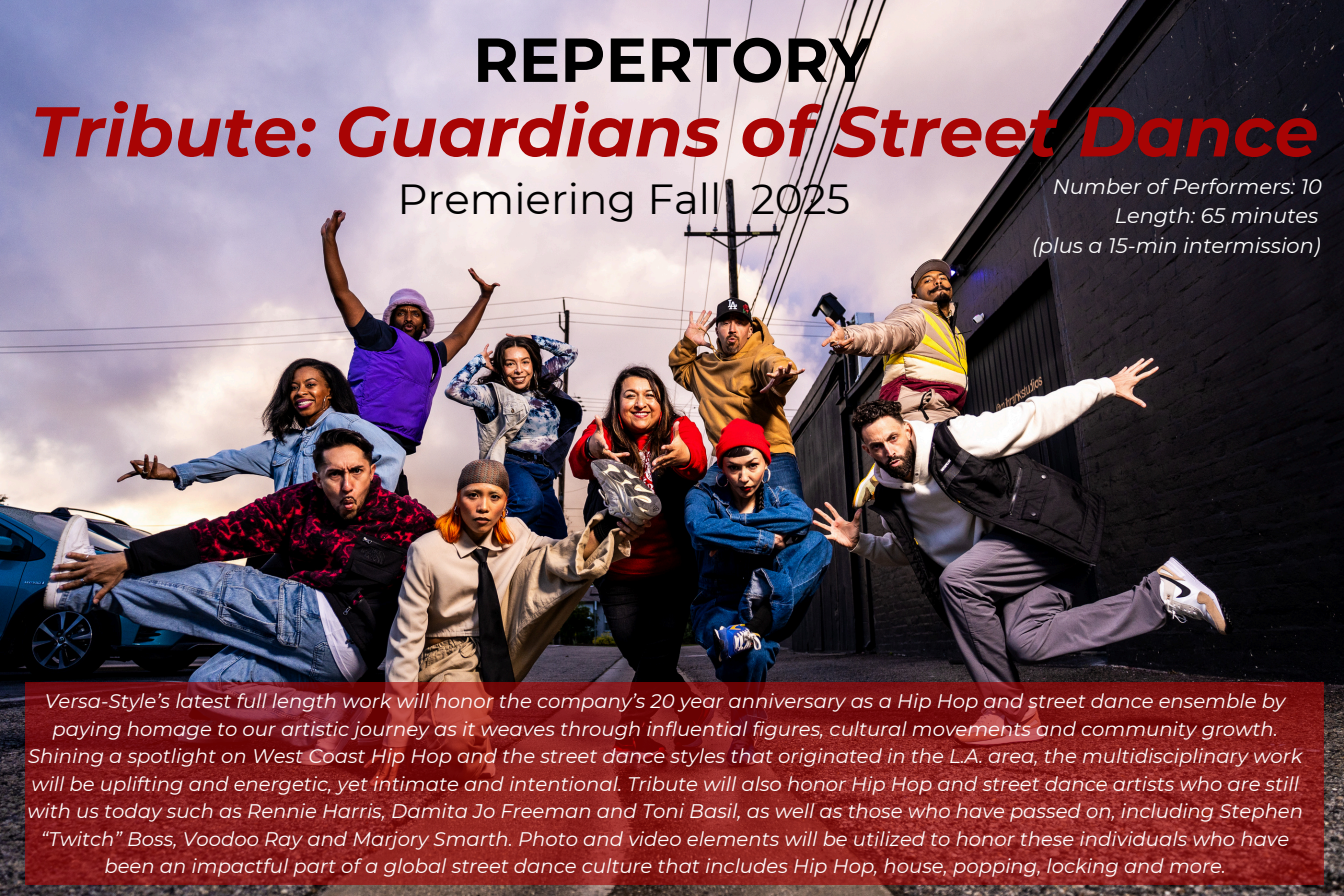
<style>
.page{position:relative;width:1344px;height:896px;background:#fff}
.page>*{position:absolute;margin:0;border:0;box-sizing:border-box;transform-origin:0 0}
.t1{font:italic 700 70.26px "Montserrat";color:#a80404}
.t2{font:700 62.04px "Montserrat";color:#000}
.t3{font:42px "Montserrat";color:#000}
.t4{font:italic 21px "Montserrat";color:#fff}
.t5{font:italic 19.6px/27.5px "Montserrat";color:#fff;text-align:center}
</style>
<div class="page">
<img style="left:0;top:0;width:1344px;height:896px">
<svg style="left:25px;top:682px;width:1299px;height:202px;background:#881d1d"></svg>
<h1 class="t2" style="left:473px;top:22px;width:399px">REPERTORY</h1>
<h2 class="t1" style="left:31px;top:88px;width:1289px">Tribute: Guardians of Street Dance</h2>
<p class="t3" style="left:397px;top:173px;width:326px">Premiering Fall</p>
<p class="t3" style="left:751px;top:173px;width:101px">2025</p>
<h3 class="t4" style="left:1053px;top:173px;width:271px">Number of Performers: 10</h3>
<p class="t4" style="left:1115px;top:203px;width:205px">Length: 65 minutes</p>
<p class="t4" style="left:1032px;top:232px;width:290px">(plus a 15-min intermission)</p>
<h3 class="t5" style="left:27px;top:687px;width:1277px">Versa-Style’s latest full length work will honor the company’s 20 year anniversary as a Hip Hop and street dance ensemble by paying homage to our artistic journey as it weaves through influential figures, cultural movements and community growth.<br>Shining a spotlight on West Coast Hip Hop and the street dance styles that originated in the L.A. area, the multidisciplinary work will be uplifting and energetic, yet intimate and intentional. Tribute will also honor Hip Hop and street dance artists who are still with us today such as Rennie Harris, Damita Jo Freeman and Toni Basil, as well as those who have passed on, including Stephen “Twitch” Boss, Voodoo Ray and Marjory Smarth. Photo and video elements will be utilized to honor these individuals who have been an impactful part of a global street dance culture that includes Hip Hop, house, popping, locking and more.</h3>
</div>
